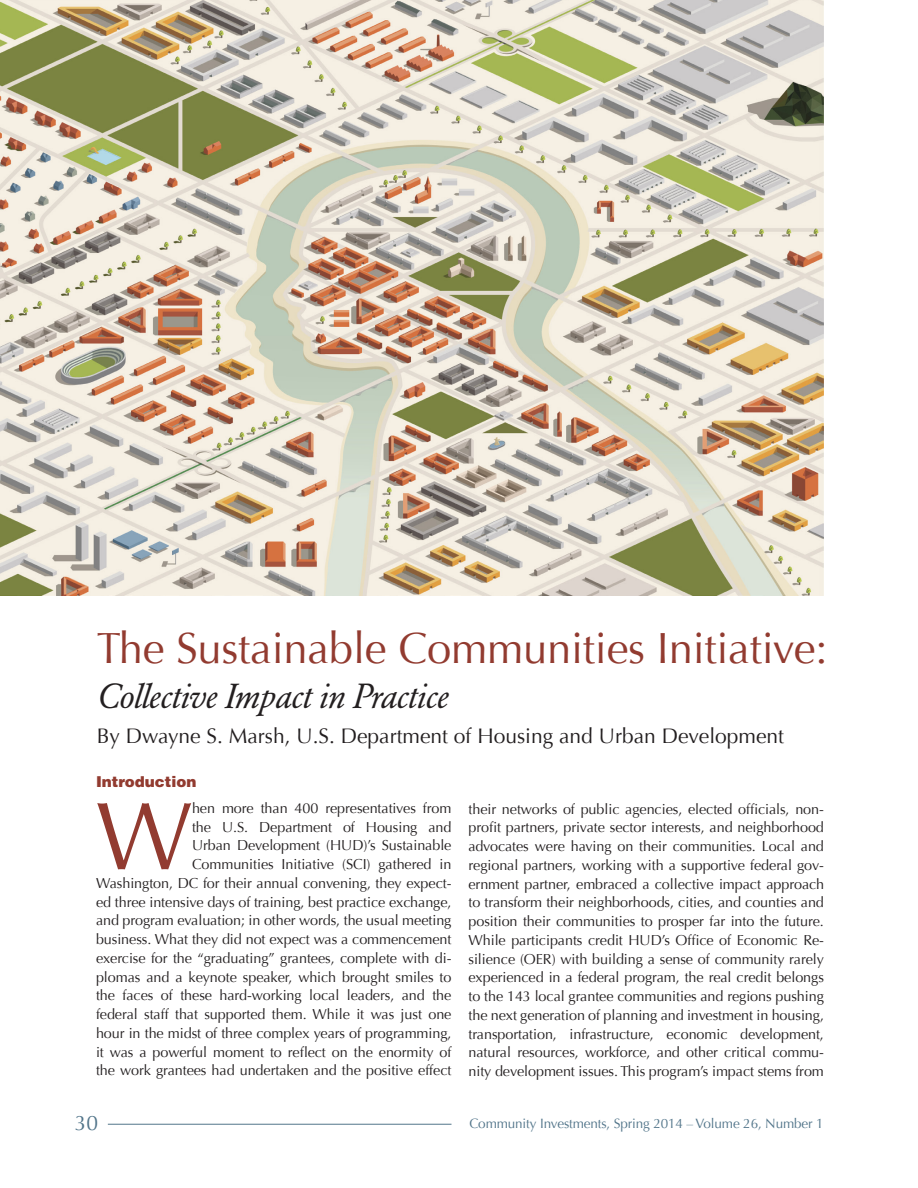
<style>
.page{position:relative;width:918px;height:1188px;background:#fff}
.page>*{position:absolute;margin:0;border:0;box-sizing:border-box;transform-origin:0 0}
.t1{font:96.45px "Optima";color:#923b30}
.t2{font:43.5px "Optima";letter-spacing:-.005em;color:#923b30}
.t3{font:italic 34.5px "Garamond BE";letter-spacing:-.01em;color:#231f20}
.CI_Authors{font:21px "Optima";color:#231f20}
.t4{font:21px "Optima";color:#52758a}
.CI_Subheads{font:900 15px "Helvetica";color:#923b30}
.t5{font:14.4px/18.8px "Optima";letter-spacing:-.005em;color:#231f20;text-align:right}
.t6{font:13.5px "Optima";letter-spacing:-.01em;color:#52758a}
</style>
<div class="page">
<hr style="left:108px;top:1124px;width:344px;height:1px;background:#52758a">
<img style="left:0;top:0;width:823px;height:595px">
<p class="t2" style="left:97px;top:623px;width:732px">The Sustainable Communities Initiative:</p>
<p class="t3" style="left:97px;top:676px;width:353px">Collective Impact in Practice</p>
<p class="CI_Authors" style="left:97px;top:723px;width:689px">By Dwayne S. Marsh, U.S. Department of Housing and Urban Development</p>
<p class="CI_Subheads" style="left:96px;top:772px;width:102px">Introduction</p>
<p class="t1" style="left:96px;top:781px;width:98px">W</p>
<p class="t5" style="left:96px;top:799px;width:357px">hen more than 400 representatives from<br>the U.S. Department of Housing and<br>Urban Development (HUD)’s Sustainable<br>Communities Initiative (SCI) gathered in<br>Washington, DC for their annual convening, they expect&shy;ed three intensive days of training, best practice exchange, and program evaluation; in other words, the usual meeting business. What they did not expect was a commencement exercise for the “graduating” grantees, complete with di&shy;plomas and a keynote speaker, which brought smiles to the faces of these hard-working local leaders, and the federal staff that supported them. While it was just one hour in the midst of three complex years of programming, it was a powerful moment to reflect on the enormity of the work grantees had undertaken and the positive effect</p>
<p class="t5" style="left:468px;top:799px;width:357px;text-align:justify">their networks of public agencies, elected officials, non&shy;profit partners, private sector interests, and neighborhood advocates were having on their communities. Local and regional partners, working with a supportive federal gov&shy;ernment partner, embraced a collective impact approach to transform their neighborhoods, cities, and counties and position their communities to prosper far into the future.<br>While participants credit HUD’s Office of Economic Re&shy;silience (OER) with building a sense of community rarely experienced in a federal program, the real credit belongs to the 143 local grantee communities and regions pushing the next generation of planning and investment in housing, transportation, infrastructure, economic development, natural resources, workforce, and other critical commu&shy;nity development issues. This program’s impact stems from</p>
<p class="t4" style="left:75px;top:1110px;width:25px">30</p>
<p class="t6" style="left:469px;top:1115px;width:356px">Community Investments, Spring 2014 – Volume 26, Number 1</p>
</div>
